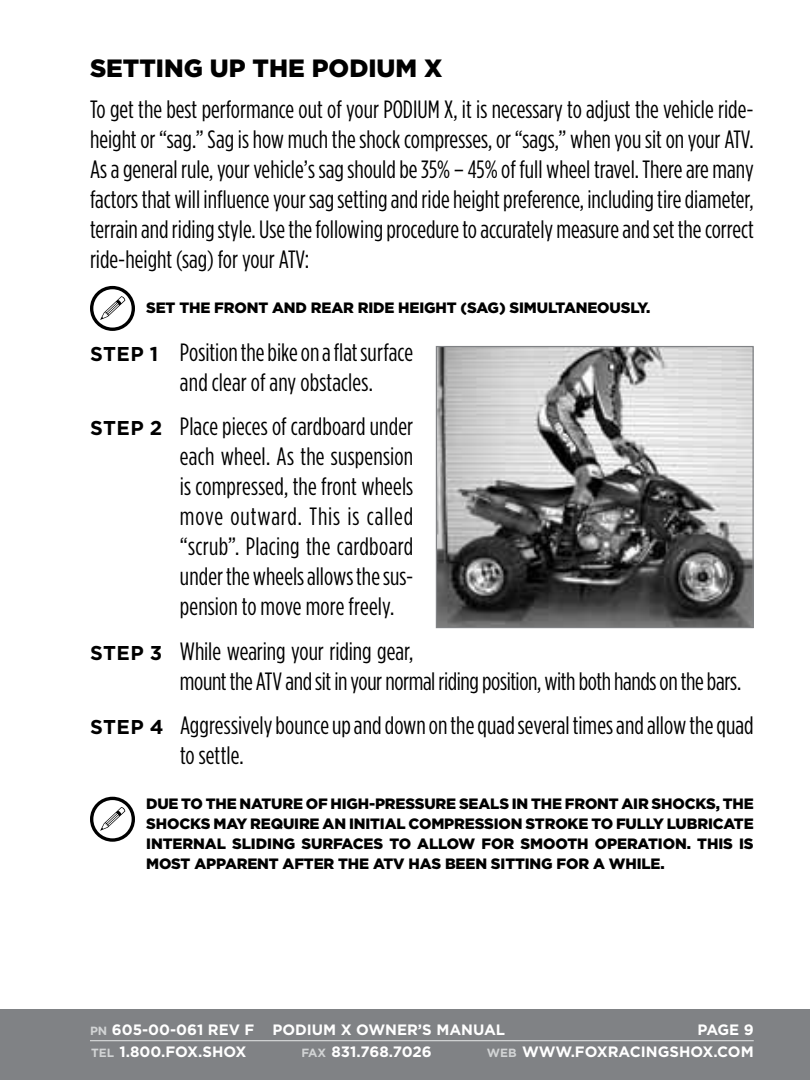
<style>
.page{position:relative;width:810px;height:1080px;background:#fff}
.page>*{position:absolute;margin:0;border:0;box-sizing:border-box;transform-origin:0 0}
.t1{font:25px/30px "Gotham Condensed";color:#000}
.t2{font:900 25px "Gotham";color:#000}
.t3{font:900 15px/20px "Gotham";letter-spacing:-.01em;color:#000;text-align:justify}
.t4{font:700 15px "Gotham";color:#fff}
.t5{font:700 12px "Gotham";color:#d1d3d4}
.s1{font-family:"Gotham";font-weight:700;font-size:20px}
.s2{font-size:12px;color:#d1d3d4}
.s3{font-size:15px;color:#fff}
</style>
<div class="page">
<div style="left:0;top:1009px;width:810px;height:71px;background:#808285"></div>
<hr style="left:90px;top:1040px;width:664px;height:1px;background:#d1d3d4">
<svg style="left:90px;top:286px;width:45px;height:45px"></svg>
<svg style="left:90px;top:797px;width:45px;height:45px"></svg>
<img style="left:438px;top:348px;width:314px;height:278px">
<div style="left:436px;top:346px;width:318px;height:282px;border:1px solid #808285"></div>
<p class="t2" style="left:90px;top:54px;width:240px">SETTING UP THE PODIUM</p>
<p class="t2" style="left:424px;top:54px;width:19px">X</p>
<p class="t1" style="left:90px;top:94px;width:303px">To get the best performance out of your PODIU</p>
<p class="t1" style="left:90px;top:94px;width:665px;text-align:justify;text-indent:338px">M X, it is necessary to adjust the vehicle ride&shy;height or “sag.” Sag is how much the shock compresses, or “sags,” when you sit on your ATV.<br>As a general rule, your vehicle’s sag should be 35% – 45% of full wheel travel. There are many factors that will influence your sag setting and ride height preference, including tire diameter, terrain and riding style. Use the following procedure to accurately measure and set the correct ride-height (sag) for your ATV:</p>
<p class="t3" style="left:146px;top:297px;width:506px">SET THE FRONT AND REAR RIDE HEIGHT (SAG) SIMULTANEOUSLY.</p>
<p class="t1" style="left:180px;top:337px;width:235px;text-indent:-90px"><span class="s1">ST EP 1</span> Position the bike on a flat surface and clear of any obstacles.</p>
<p class="t1" style="left:180px;top:411px;width:235px;text-align:justify;text-indent:-90px"><span class="s1">ST EP 2</span> Place pieces of cardboard under each wheel. As the suspension is compressed, the front wheels move outward. This is called “scrub”. Placing the cardboard under the wheels allows the sus&shy;pension to move more freely.</p>
<p class="t1" style="left:180px;top:636px;width:563px;text-indent:-90px"><span class="s1">ST EP 3</span> While wearing your riding gear,<br>mount the ATV and sit in your normal riding position, with both hands on the bars.</p>
<p class="t1" style="left:180px;top:710px;width:575px;text-indent:-90px"><span class="s1">ST EP 4</span> Aggressively bounce up and down on the quad several times and allow the quad to settle.</p>
<p class="t3" style="left:146px;top:794px;width:431px">DUE TO THE NATURE OF HIGH-PRESSURE SEALS IN THE FRON</p>
<p class="t3" style="left:609px;top:794px;width:55px">T AIR SHOCKS</p>
<p class="t3" style="left:146px;top:794px;width:609px;text-indent:570px">, THE SHOCKS MAY REQUIRE AN INITIAL COMPRESSION STROKE TO FULLY LUBRICATE INTERNAL SLIDING SURFACES TO ALLOW FOR SMOOTH OPERATION. THIS IS MOST APPARENT AFTER THE ATV HAS BEEN SITTING FOR A WHILE.</p>
<p class="t4" style="left:90px;top:1021px;width:372px"><span class="s2">PN</span> 605-00-061 REV F PODIU M X OWN ER’S MANUA</p>
<p class="t4" style="left:496px;top:1021px;width:11px">L</p>
<p class="t4" style="left:697px;top:1021px;width:58px">PAGE 9</p>
<p class="t4" style="left:91px;top:1043px;width:157px"><span class="s2">TEL</span> 1.800.FOX.SHOX</p>
<p class="t4" style="left:301px;top:1043px;width:132px"><span class="s2">FAX</span> 831.768.7026</p>
<p class="t5" style="left:487px;top:1045px;width:53px">WEB<span class="s3">WWW</span></p>
<p class="t4" style="left:571px;top:1043px;width:182px">.FOXRACINGSH OX.COM</p>
</div>
